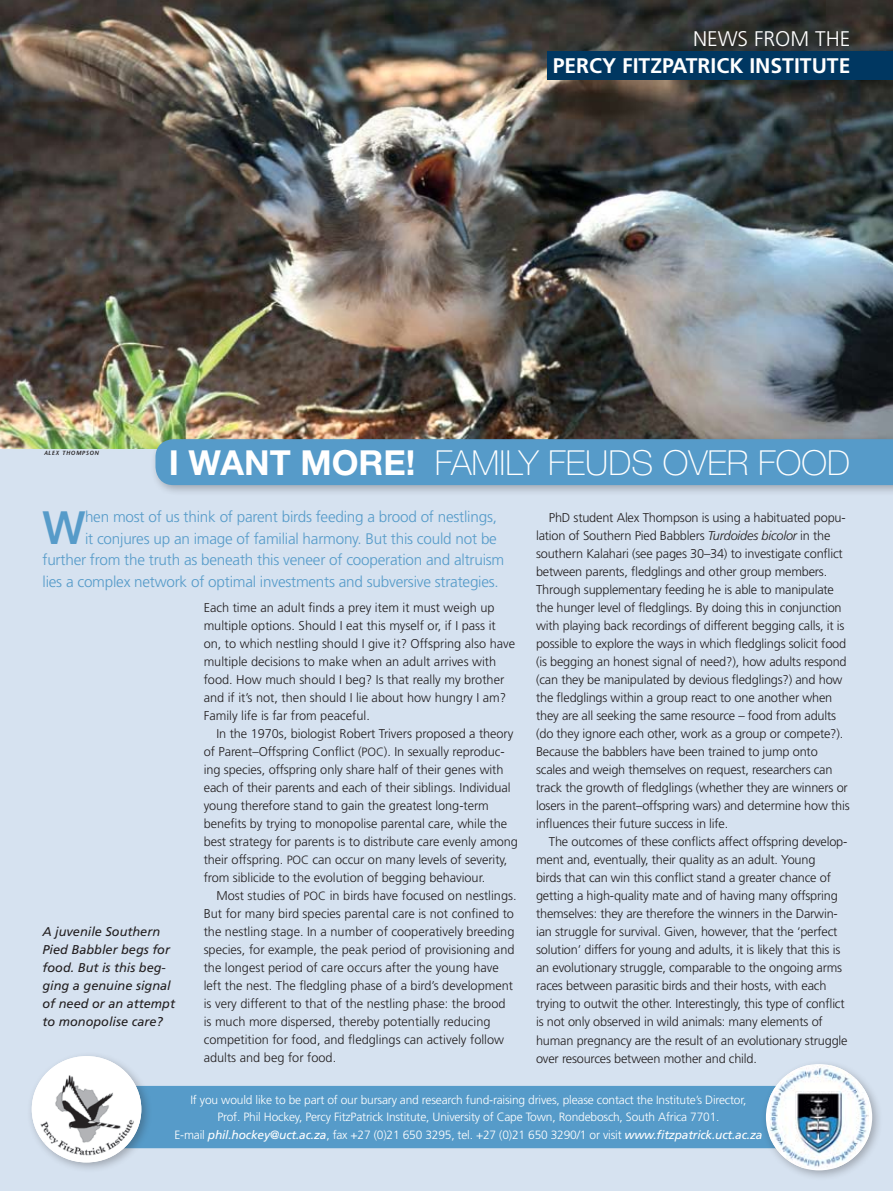
<style>
.page{position:relative;width:893px;height:1191px;background:#d6e2f0}
.page>*{position:absolute;margin:0;border:0;box-sizing:border-box;transform-origin:0 0}
.t1{font:500 45.75px "Helvetica Neue";color:#569bc9}
.t2{font:100 34.5px "Helvetica Neue";color:#fff}
.t3{font:700 21.15px "Frutiger";color:#fff}
.t4{font:300 21.15px "Frutiger";color:#fff}
.t5{font:300 15.3px "Frutiger";letter-spacing:-.015em;color:#569bc9}
.t6{font:300 12.75px/18px "Frutiger";letter-spacing:-.015em;color:#231f20}
.t7{font:italic 12.75px/18px "Frutiger";color:#231f20}
.t8{font:300 12px/17.2px "Frutiger";letter-spacing:-.015em;color:#fff;text-align:center}
.t9{font:italic 600 6px "Stone Sans";letter-spacing:.1em;color:#231f20}
.s1{font-weight:700}
.s2{font-style:italic}
.s3{font-weight:400;font-style:italic}
.s4{font-size:12px}
</style>
<div class="page">
<div style="left:43px;top:1085px;width:808px;height:63px;background:#569bc9;border-radius:18px"></div>
<img style="left:0;top:0;width:893px;height:448px">
<div style="left:150px;top:434px;width:743px;height:62px;background:#231f20;opacity:.3"></div>
<div style="left:155px;top:439px;width:738px;height:46px;background:#569bc9"></div>
<div style="left:548px;top:51px;width:345px;height:29px;background:#003761"></div>
<div style="left:761px;top:1058px;width:122px;height:123px;background:#231f20;opacity:.3"></div>
<div style="left:766px;top:1064px;width:106px;height:106px;background:#fff;border-radius:50%"></div>
<img style="left:770px;top:1065px;width:99px;height:103px">
<div style="left:27px;top:1050px;width:125px;height:123px;background:#231f20;opacity:.3"></div>
<img style="left:32px;top:1056px;width:109px;height:106px">
<h3 class="t4" style="left:693px;top:27px;width:76px">news from</h3>
<h3 class="t4" style="left:815px;top:27px;width:13px">the</h3>
<h3 class="t3" style="left:553px;top:53px;width:299px">PERCY FITZPATRICK INSTITUTE</h3>
<p class="t9" style="left:44px;top:449px;width:56px">ALEX THOMPSON</p>
<h2 class="t2" style="left:169px;top:443px;width:683px"><span class="s1">I WANT MORE!</span> FAMILY FEUDS OVER FOOD</h2>
<h1 class="t1" style="left:43px;top:500px;width:45px">W</h1>
<p class="t5" style="left:85px;top:508px;width:413px">hen most of us think of parent birds feeding a brood of nestlings,</p>
<p class="t6" style="left:536px;top:509px;width:315px;text-indent:13px">PhD student Alex Thompson is using a habituated popu&shy;lation of Southern Pied Babblers <span class="s2">Turdoides bicolor</span> in the southern Kalahari (see pages 30–34) to investigate conflict between parents, fledglings and other group members.<br>Through supplementary feeding he is able to manipulate the hunger level of fledglings. By doing this in conjunction with playing back recordings of different begging calls, it is possible to explore the ways in which fledglings solicit food (is begging an honest signal of need?), how adults respond (can they be manipulated by devious fledglings?) and how the fledglings within a group react to one another when they are all seeking the same resource – food from adults (do they ignore each other, work as a group or compete?).<br>Because the babblers have been trained to jump onto scales and weigh themselves on request, researchers can track the growth of fledglings (whether they are winners or losers in the parent–offspring wars) and determine how this influences their future success in life.</p>
<p class="t6" style="left:536px;top:833px;width:313px;text-indent:13px">The outcomes of these conflicts affect offspring develop&shy;ment and, eventually, their quality as an adult. Young<br>birds that can win this conflict stand a greater chance of getting a high-quality mate and of having many offspring themselves: they are therefore the winners in the Darwin&shy;ian struggle for survival. Given, however, that the ‘perfect solution’ differs for young and adults, it is likely that this is an evolutionary struggle, comparable to the ongoing arms races between parasitic birds and their hosts, with each trying to outwit the other. Interestingly, this type of conflict is not only observed in wild animals: many elements of human pregnancy are the result of an evolutionary struggle over resources between mother and child.</p>
<p class="t8" style="left:174px;top:1091px;width:590px">If you would like to be part of our bursary and research fund-raising drives, please contact the Institute’s Director,<br>Prof. Phil Hockey, Percy FitzPatrick Institute, University of Cape Town, Rondebosch, South Africa 7701.<br>E-mail <span class="s3">phil.hockey@uct.ac.za</span>, fax +27 (0)21 650 3295, tel. +27 (0)21 650 3290/1 or visit <span class="s3">www.fitzpatrick.uct.ac.za</span></p>
<p class="t5" style="left:85px;top:530px;width:413px">it conjures up an image of familial harmony. But this could not be</p>
<p class="t5" style="left:43px;top:551px;width:463px">further from the truth as beneath this veneer of cooperation and altruism</p>
<p class="t5" style="left:43px;top:573px;width:458px">lies a complex network of optimal investments and subversive strategies.</p>
<p class="t6" style="left:204px;top:599px;width:313px">Each time an adult finds a prey item it must weigh up multiple options. Should I eat this myself or, if I pass it on, to which nestling should I give it? Offspring also have multiple decisions to make when an adult arrives with food. How much should I beg? Is that really my brother and if it’s not, then should I lie about how hungry I am?<br>Family life is far from peaceful.</p>
<p class="t6" style="left:204px;top:725px;width:316px;text-indent:13px">In the 1970s, biologist Robert Trivers proposed a theory of Parent–Offspring Conflict (<span class="s4">POC</span>). In sexually reproduc&shy;ing species, offspring only share half of their genes with each of their parents and each of their siblings. Individual young therefore stand to gain the greatest long-term benefits by trying to monopolise parental care, while the best strategy for parents is to distribute care evenly among their offspring. <span class="s4">POC</span> can occur on many levels of severity, from siblicide to the evolution of begging behaviour.</p>
<p class="t6" style="left:204px;top:887px;width:314px;text-indent:13px">Most studies of <span class="s4">POC</span> in birds have focused on nestlings.<br>But for many bird species parental care is not confined to the nestling stage. In a number of cooperatively breeding species, for example, the peak period of provisioning and the longest period of care occurs after the young have left the nest. The fledgling phase of a bird’s development is very different to that of the nestling phase: the brood<br>is much more dispersed, thereby potentially reducing competition for food, and fledglings can actively follow adults and beg for food.</p>
<p class="t7" style="left:43px;top:922px;width:134px">A juvenile Southern<br>Pied Babbler begs for food. But is this beg&shy;ging a genuine signal of need or an attempt to monopolise care?</p>
</div>
